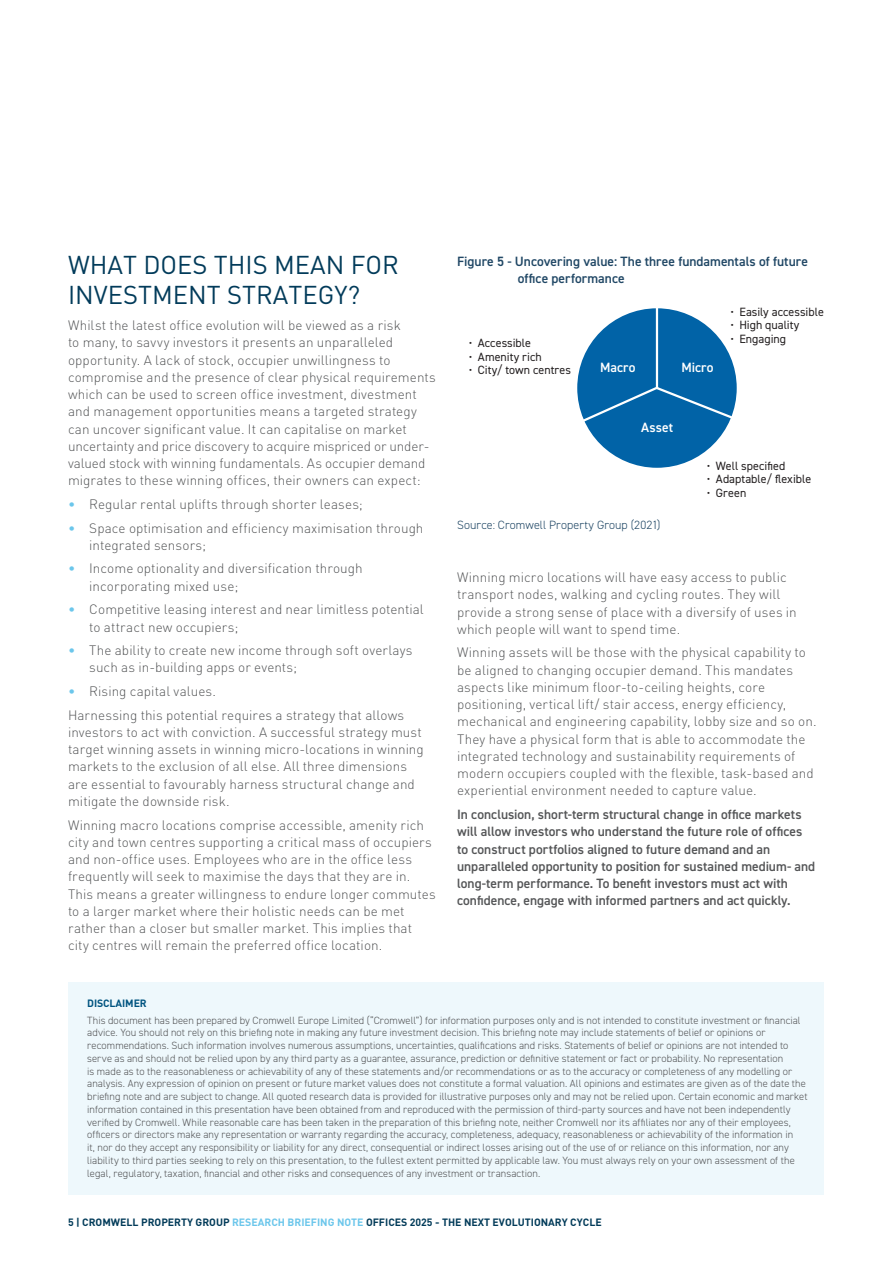
<style>
.page{position:relative;width:893px;height:1263px;background:#fff}
.page>*{position:absolute;margin:0;border:0;box-sizing:border-box;transform-origin:0 0}
.Heading_-_2{font:25.5px/30px "DIN";color:#023b5a}
.Body_Copy_1{font:300 13.5px/17.2px "DIN";letter-spacing:.005em;color:#545557}
.Body_-_bold{font:600 13.5px/17.2px "DIN2014";color:#545557}
.Body_-_bold-2{font:600 13.5px/17.2px "DIN2014";color:#204765}
.Body_-_bold-3{font:600 13.5px "DIN2014";letter-spacing:.005em;color:#fff}
.t1{font:12px "DIN2014";letter-spacing:.005em;color:#231f20}
.Body_-_bold-4{font:300 12px "DIN2014";letter-spacing:.01em;color:#204765}
.Body_Copy_1-2{font:300 10.5px/12.8px "DIN2014";letter-spacing:.005em;color:#545557}
.t2{font:700 10.5px "DIN";color:#023b59}
.Heading_-_5{font:700 10.5px "DINOT";letter-spacing:-.01em;color:#005480}
.s1{color:#6bc6eb}
</style>
<div class="page">
<div style="left:69px;top:982px;width:755px;height:213px;background:#eef8fc"></div>
<div style="left:577px;top:308px;width:160px;height:160px;background:#0163a7;border-radius:50%"></div>
<svg style="left:578px;top:308px;width:159px;height:117px"></svg>
<p class="Heading_-_2" style="left:68px;top:250px;width:332px">WHAT DOES THIS MEAN FOR<br>INVESTMENT STRATEGY?</p>
<p class="Body_Copy_1" style="left:68px;top:316px;width:369px">Whilst the latest office evolution will be viewed as a risk<br>to many, to savvy investors it presents an unparalleled opportunity. A lack of stock, occupier unwillingness to compromise and the presence of clear physical requirements which can be used to screen office investment, divestment and management opportunities means a targeted strategy can uncover significant value. It can capitalise on market uncertainty and price discovery to acquire mispriced or under&shy;valued stock with winning fundamentals. As occupier demand migrates to these winning offices, their owners can expect:</p>
<p class="Body_Copy_1" style="left:68px;top:495px;width:296px"><span class="s1">•</span> Regular rental uplifts through shorter leases;</p>
<p class="Body_Copy_1" style="left:89px;top:519px;width:336px;text-indent:-21px"><span class="s1">•</span> Space optimisation and efficiency maximisation through integrated sensors;</p>
<p class="Body_Copy_1" style="left:89px;top:560px;width:275px;text-indent:-21px"><span class="s1">•</span> Income optionality and diversification through incorporating mixed use;</p>
<p class="Body_Copy_1" style="left:89px;top:601px;width:336px;text-indent:-21px"><span class="s1">•</span> Competitive leasing interest and near limitless potential to attract new occupiers;</p>
<p class="Body_Copy_1" style="left:89px;top:642px;width:325px;text-indent:-21px"><span class="s1">•</span> The ability to create new income through soft overlays such as in-building apps or events;</p>
<p class="Body_Copy_1" style="left:68px;top:682px;width:150px"><span class="s1">•</span> Rising capital values.</p>
<p class="Body_Copy_1" style="left:68px;top:706px;width:357px">Harnessing this potential requires a strategy that allows investors to act with conviction. A successful strategy must target winning assets in winning micro-locations in winning markets to the exclusion of all else. All three dimensions are essential to favourably harness structural change and mitigate the downside risk.</p>
<p class="Body_Copy_1" style="left:68px;top:816px;width:369px">Winning macro locations comprise accessible, amenity rich city and town centres supporting a critical mass of occupiers and non-office uses. Employees who are in the office less frequently will seek to maximise the days that they are in.<br>This means a greater willingness to endure longer commutes to a larger market where their holistic needs can be met rather than a closer but smaller market. This implies that city centres will remain the preferred office location.</p>
<p class="Body_-_bold-2" style="left:518px;top:252px;width:292px;text-indent:-61px">Figure 5 - Uncovering value: The three fundamentals of future office performance</p>
<p class="t1" style="left:469px;top:336px;width:64px">• Accessible</p>
<p class="t1" style="left:469px;top:349px;width:75px">• Amenity rich</p>
<p class="t1" style="left:469px;top:363px;width:104px">• City/ town centres</p>
<p class="Body_-_bold-3" style="left:600px;top:358px;width:37px">Macro</p>
<p class="Body_-_bold-3" style="left:681px;top:358px;width:34px">Micro</p>
<p class="t1" style="left:730px;top:304px;width:95px">• Easily accessible</p>
<p class="t1" style="left:730px;top:317px;width:71px">• High quality</p>
<p class="t1" style="left:730px;top:331px;width:57px">• Engaging</p>
<p class="Body_-_bold-3" style="left:641px;top:418px;width:33px">Asset</p>
<p class="t1" style="left:707px;top:458px;width:80px">• Well specified</p>
<p class="t1" style="left:707px;top:471px;width:106px">• Adaptable/ flexible</p>
<p class="t1" style="left:707px;top:485px;width:41px">• Green</p>
<p class="Body_-_bold-4" style="left:457px;top:518px;width:205px">Source: Cromwell Property Group (2021)</p>
<p class="Body_Copy_1" style="left:457px;top:568px;width:341px">Winning micro locations will have easy access to public transport nodes, walking and cycling routes. They will provide a strong sense of place with a diversify of uses in which people will want to spend time.</p>
<p class="Body_Copy_1" style="left:457px;top:644px;width:361px">Winning assets will be those with the physical capability to be aligned to changing occupier demand. This mandates aspects like minimum floor-to-ceiling heights, core positioning, vertical lift/ stair access, energy efficiency, mechanical and engineering capability, lobby size and so on.<br>They have a physical form that is able to accommodate the integrated technology and sustainability requirements of modern occupiers coupled with the flexible, task-based and experiential environment needed to capture value.</p>
<p class="Body_-_bold" style="left:457px;top:805px;width:360px">In conclusion, short-term structural change in office markets will allow investors who understand the future role of offices to construct portfolios aligned to future demand and an unparalleled opportunity to position for sustained medium- and long-term performance. To benefit investors must act with confidence, engage with informed partners and act quickly.</p>
<p class="Heading_-_5" style="left:87px;top:996px;width:61px">DISCLAIMER</p>
<p class="Body_Copy_1-2" style="left:87px;top:1014px;width:722px">This document has been prepared by Cromwell Europe Limited (“Cromwell”) for information purposes only and is not intended to constitute investment or financial advice. You should not rely on this briefing note in making any future investment decision. This briefing note may include statements of belief or opinions or recommendations. Such information involves numerous assumptions, uncertainties, qualifications and risks. Statements of belief or opinions are not intended to serve as and should not be relied upon by any third party as a guarantee, assurance, prediction or definitive statement or fact or probability. No representation<br>is made as to the reasonableness or achievability of any of these statements and/or recommendations or as to the accuracy or completeness of any modelling or analysis. Any expression of opinion on present or future market values does not constitute a formal valuation. All opinions and estimates are given as of the date the briefing note and are subject to change. All quoted research data is provided for illustrative purposes only and may not be relied upon. Certain economic and market information contained in this presentation have been obtained from and reproduced with the permission of third-party sources and have not been independently verified by Cromwell. While reasonable care has been taken in the preparation of this briefing note, neither Cromwell nor its affiliates nor any of their employees, officers or directors make any representation or warranty regarding the accuracy, completeness, adequacy, reasonableness or achievability of the information in<br>it, nor do they accept any responsibility or liability for any direct, consequential or indirect losses arising out of the use of or reliance on this information, nor any liability to third parties seeking to rely on this presentation, to the fullest extent permitted by applicable law. You must always rely on your own assessment of the legal, regulatory, taxation, financial and other risks and consequences of any investment or transaction.</p>
<p class="t2" style="left:68px;top:1215px;width:535px">5 | CROMWELL PROPERTY GROUP <span class="s1">RESEARCH BRIEFING NOTE</span> OFFICES 2025 - THE NEXT EVOLUTIONARY CYCLE</p>
</div>
